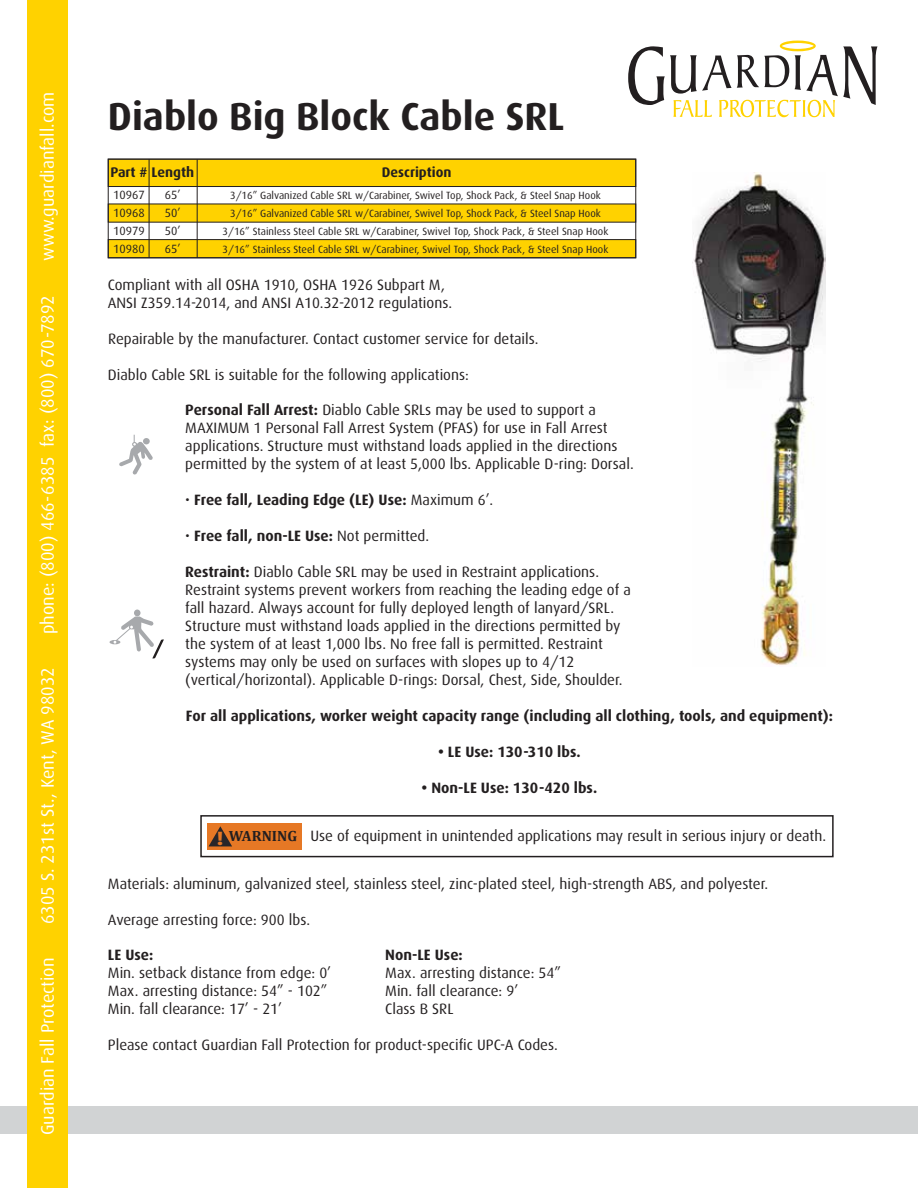
<style>
.page{position:relative;width:918px;height:1188px;background:#fff}
.page>*{position:absolute;margin:0;border:0;box-sizing:border-box;transform-origin:0 0}
.t1{font:700 39px "Dax";color:#231f20}
.t2{font:18px "Dax";color:#fff}
.t3{font:15px/18px "Dax";color:#231f20}
.t4{font:700 15px "Dax";color:#231f20}
.t5{font:700 13.95px "Dax";color:#231f20}
.t6{font:12px "Dax";color:#231f20}
.t7{font:10.5px "Dax";color:#231f20}
.s1{font-weight:700}
.s2{font-weight:400}
.s3{font-family:"Myriad Pro";font-weight:700;font-size:19.65px;color:#e67825}
.s4{font-family:"Cambria";font-weight:700;font-size:14.85px}
</style>
<div class="page">
<div style="left:0;top:1107px;width:918px;height:27px;background:#d1d3d4"></div>
<div style="left:27px;top:0;width:41px;height:1188px;background:#ffd200"></div>
<div style="left:134px;top:610px;width:7px;height:6px;background:#a7a9ac;border-radius:50%"></div>
<svg style="left:110px;top:640px;width:10px;height:4px"></svg>
<svg style="left:114px;top:617px;width:50px;height:42px"></svg>
<svg style="left:119px;top:435px;width:34px;height:40px"></svg>
<svg style="left:628px;top:41px;width:250px;height:76px"></svg>
<div style="left:200px;top:815px;width:634px;height:42px;border:2px solid #231f20"></div>
<div style="left:207px;top:823px;width:95px;height:27px;background:#e67825"></div>
<svg style="left:209px;top:826px;width:23px;height:20px"></svg>
<img style="left:693px;top:173px;width:132px;height:492px">
<div style="left:108px;top:239px;width:528px;height:19px;background:#ffd200;border:1px solid #231f20"></div>
<div style="left:108px;top:159px;width:528px;height:28px;background:#ffd200;border:1px solid #231f20"></div>
<div style="left:108px;top:204px;width:528px;height:18px;background:#ffd200"></div>
<div style="left:108px;top:159px;width:528px;height:99px;border:1px solid #231f20"></div>
<hr style="left:149px;top:159px;width:1px;height:99px;background:#231f20">
<hr style="left:197px;top:159px;width:1px;height:99px;background:#231f20">
<p class="t2" style="left:38px;top:261px;width:171px;rotate:-90deg">www.guardianfall.com</p>
<h1 class="t1" style="left:108px;top:95px;width:458px">Diablo Big Block Cable SRL</h1>
<p class="t3" style="left:108px;top:276px;width:346px">Compliant with all OSHA 1910, OSHA 1926 Subpart M,<br>ANSI Z359.14-2014, and ANSI A10.32-2012 regulations.</p>
<p class="t5" style="left:110px;top:165px;width:85px">Part # Length</p>
<p class="t5" style="left:382px;top:165px;width:71px">Description</p>
<p class="t6" style="left:113px;top:206px;width:33px">10968</p>
<p class="t6" style="left:165px;top:189px;width:17px">65’</p>
<p class="t7" style="left:230px;top:190px;width:372px">3/16” Galvanized Cable SRL w/Carabiner, Swivel Top, Shock Pack, &amp; Steel Snap Hook</p>
<p class="t6" style="left:113px;top:189px;width:33px">10967</p>
<p class="t6" style="left:165px;top:206px;width:17px">50’</p>
<p class="t7" style="left:230px;top:208px;width:372px">3/16” Galvanized Cable SRL w/Carabiner, Swivel Top, Shock Pack, &amp; Steel Snap Hook</p>
<p class="t6" style="left:165px;top:224px;width:17px">50’</p>
<p class="t7" style="left:223px;top:226px;width:387px">3/16” Stainless Steel Cable SRL w/Carabiner, Swivel Top, Shock Pack, &amp; Steel Snap Hook</p>
<p class="t6" style="left:113px;top:224px;width:33px">10979</p>
<p class="t6" style="left:165px;top:242px;width:17px">65’</p>
<p class="t7" style="left:223px;top:243px;width:387px">3/16” Stainless Steel Cable SRL w/Carabiner, Swivel Top, Shock Pack, &amp; Steel Snap Hook</p>
<p class="t6" style="left:113px;top:242px;width:33px">10980</p>
<p class="t2" style="left:38px;top:634px;width:341px;rotate:-90deg">phone: (800) 466-6385 fax: (800) 670-7892</p>
<p class="t3" style="left:108px;top:330px;width:432px">Repairable by the manufacturer. Contact customer service for details.</p>
<p class="t3" style="left:108px;top:366px;width:363px">Diablo Cable SRL is suitable for the following applications:</p>
<p class="t3" style="left:185px;top:401px;width:450px"><span class="s1">Personal Fall Arrest:</span> Diablo Cable SRLs may be used to support a MAXIMUM 1 Personal Fall Arrest System (PFAS) for use in Fall Arrest applications. Structure must withstand loads applied in the directions permitted by the system of at least 5,000 lbs. Applicable D-ring: Dorsal.</p>
<p class="t4" style="left:185px;top:491px;width:310px"><span class="s2">•</span> Free fall, Leading Edge (LE) Use: <span class="s2">Maximum 6’.</span></p>
<p class="t4" style="left:185px;top:527px;width:245px"><span class="s2">•</span> Free fall, non-LE Use: <span class="s2">Not permitted.</span></p>
<p class="t3" style="left:185px;top:563px;width:447px"><span class="s1">Restraint:</span> Diablo Cable SRL may be used in Restraint applications.<br>Restraint systems prevent workers from reaching the leading edge of a fall hazard. Always account for fully deployed length of lanyard/SRL.<br>Structure must withstand loads applied in the directions permitted by the system of at least 1,000 lbs. No free fall is permitted. Restraint systems may only be used on surfaces with slopes up to 4/12 (vertical/horizontal). Applicable D-rings: Dorsal, Chest, Side, Shoulder.</p>
<p class="t4" style="left:186px;top:707px;width:649px">For all applications, worker weight capacity range (including all clothing, tools, and equipment):</p>
<p class="t4" style="left:438px;top:743px;width:144px">• LE Use: 130-310 lbs.</p>
<p class="t4" style="left:422px;top:779px;width:177px">• Non-LE Use: 130-420 lbs.</p>
<p class="t2" style="left:38px;top:924px;width:258px;rotate:-90deg">6305 S. 231st St., Kent, WA 98032</p>
<p class="t3" style="left:217px;top:827px;width:611px"><span class="s3">!</span> <span class="s4">WARNING</span> Use of equipment in unintended applications may result in serious injury or death.</p>
<p class="t3" style="left:108px;top:875px;width:662px">Materials: aluminum, galvanized steel, stainless steel, zinc-plated steel, high-strength ABS, and polyester.</p>
<p class="t3" style="left:108px;top:911px;width:204px">Average arresting force: 900 lbs.</p>
<p class="t2" style="left:38px;top:1135px;width:179px;rotate:-90deg">Guardian Fall Protection</p>
<p class="t4" style="left:108px;top:947px;width:47px">LE Use:</p>
<p class="t3" style="left:108px;top:964px;width:225px">Min. setback distance from edge: 0’<br>Max. arresting distance: 54” - 102”<br>Min. fall clearance: 17’ - 21’</p>
<p class="t4" style="left:385px;top:947px;width:79px">Non-LE Use:</p>
<p class="t3" style="left:385px;top:964px;width:177px">Max. arresting distance: 54”<br>Min. fall clearance: 9’<br>Class B SRL</p>
<p class="t3" style="left:108px;top:1036px;width:451px">Please contact Guardian Fall Protection for product-specific UPC-A Codes.</p>
</div>
